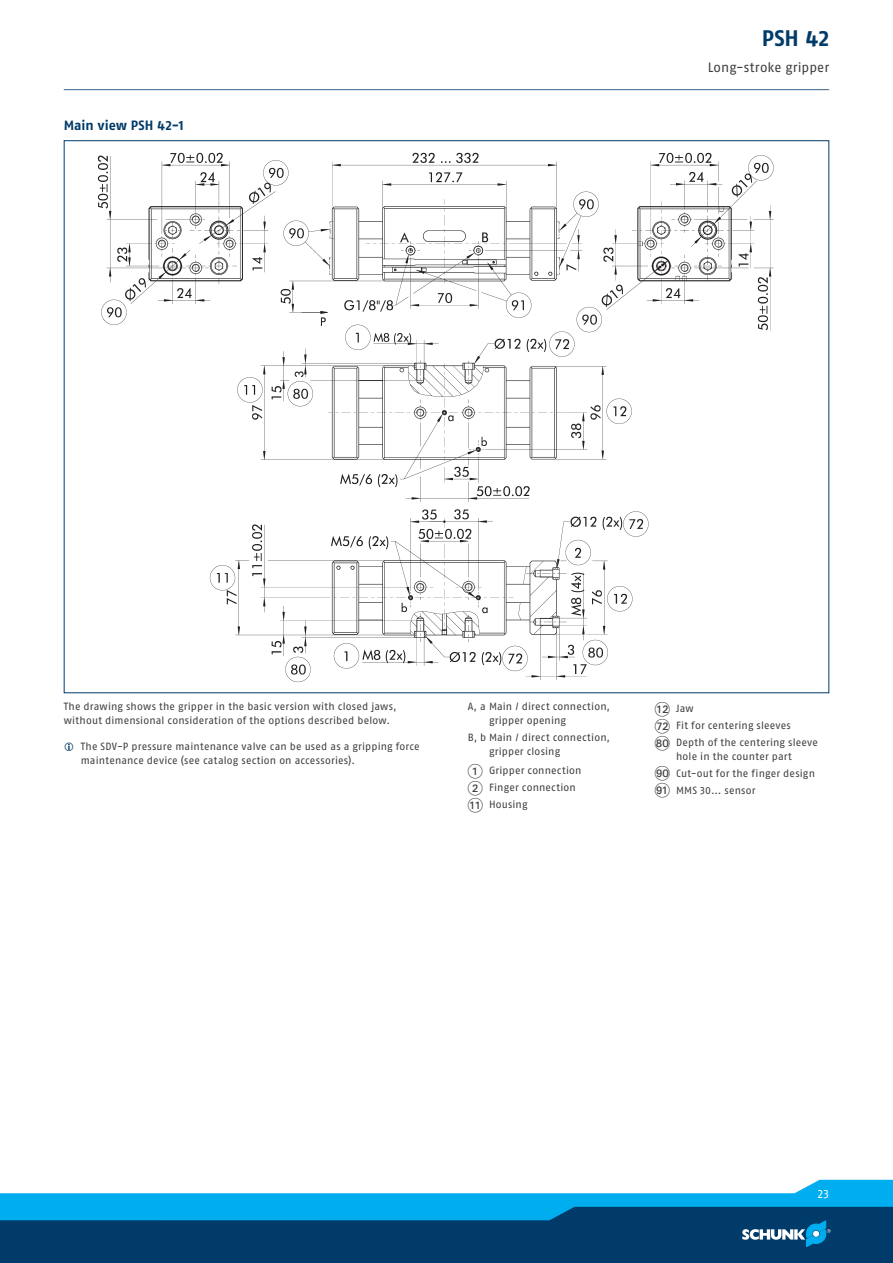
<style>
.page{position:relative;width:893px;height:1263px;background:#fff}
.page>*{position:absolute;margin:0;border:0;box-sizing:border-box;transform-origin:0 0}
.t1{font:700 22.5px "SCHUNK Fago Pro";color:#003b69}
.t2{font:13.5px "SCHUNK Fago Pro";letter-spacing:.005em;color:#3e3e3f}
.t3{font:700 13.5px "SCHUNK Fago Pro";color:#003b69}
.t4{font:12px "SCHUNK Fago Pro";color:#fff}
.t5{font:10.5px/14.2px "SCHUNK Fago Pro";letter-spacing:.015em;color:#3e3e3f}
.s1{font-family:"Deco Numbers LH Circle";font-size:15px}
</style>
<div class="page">
<div style="left:0;top:1202px;width:893px;height:61px;background:#003b69"></div>
<svg style="left:0;top:1180px;width:893px;height:67px"></svg>
<hr style="left:64px;top:89px;width:765px;height:1px;background:#35628d">
<img style="left:97px;top:152px;width:677px;height:530px">
<p class="t3" style="left:64px;top:117px;width:121px">Main view PSH 42-1</p>
<h1 class="t1" style="left:762px;top:24px;width:69px">PSH 42</h1>
<p class="t2" style="left:708px;top:60px;width:123px">Long-stroke gripper</p>
<p class="t5" style="left:64px;top:699px;width:334px">The drawing shows the gripper in the basic version with closed jaws, without dimensional consideration of the options described below.</p>
<p class="t5" style="left:81px;top:739px;width:340px">The SDV-P pressure maintenance valve can be used as a gripping force maintenance device (see catalog section on accessories).</p>
<p class="t5" style="left:489px;top:699px;width:123px;text-indent:-21px">A, a Main / direct connection, gripper opening</p>
<p class="t5" style="left:489px;top:730px;width:123px;text-indent:-21px">B, b Main / direct connection, gripper closing</p>
<p class="t5" style="left:468px;top:762px;width:115px;line-height:17px"><span class="s1">1</span> Gripper connection<br><span class="s1">2</span> Finger connection<br><span class="s1">AK</span> Housing</p>
<p class="t5" style="left:655px;top:700px;width:165px;line-height:17px"><span class="s1">AL</span> Jaw<br><span class="s1">GL</span> Fit for centering sleeves<br><span class="s1">HT</span> Depth of the centering sleeve</p>
<p class="t5" style="left:655px;top:748px;width:162px;line-height:16.6px;text-indent:21px">hole in the counter part<br><span class="s1">IT</span> Cut-out for the finger design<br><span class="s1">IK</span> MMS 30... sensor</p>
<p class="t4" style="left:818px;top:1186px;width:13px">23</p>
</div>
